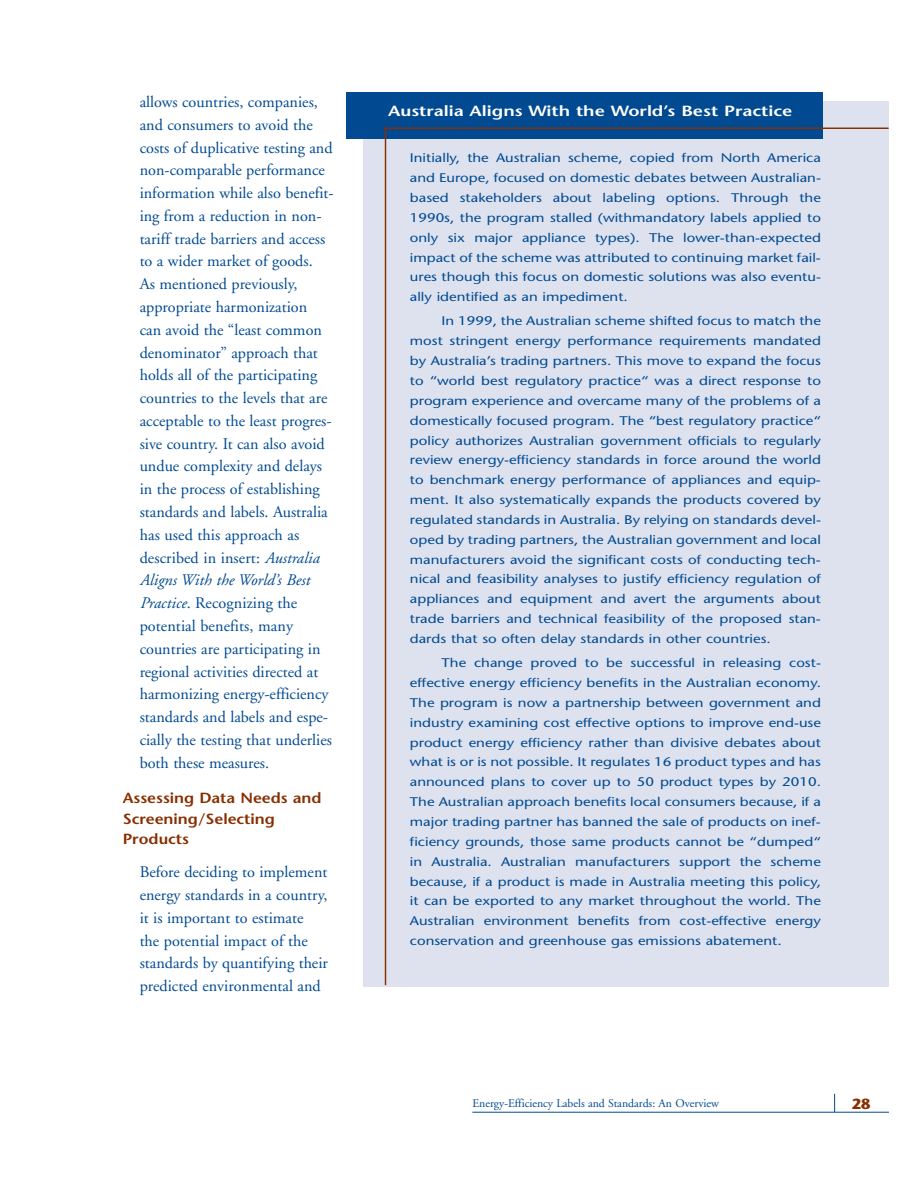
<style>
.page{position:relative;width:918px;height:1188px;background:#fff}
.page>*{position:absolute;margin:0;border:0;box-sizing:border-box;transform-origin:0 0}
.t1{font:16.2px/22.8px "Adobe Garamond";color:#014a91}
.t2{font:600 14.7px/20.5px "Stone Sans";color:#882f01;scale:1.1 1}
.t3{font:600 14.7px "Stone Sans";color:#fff;scale:1.26 1}
.t4{font:700 14.7px "Stone Sans";color:#882f01}
.t5{font:12.45px/19.8px "Stone Sans";color:#014a91;text-align:justify;scale:1.2 1}
.t6{font:11.7px "Adobe Garamond";color:#014a91}
.s1{font-style:italic}
</style>
<div class="page">
<hr style="left:472px;top:1112px;width:417px;height:1px;background:#014a91">
<svg style="left:834px;top:1094px;width:1px;height:18px"></svg>
<div style="left:363px;top:101px;width:525px;height:886px;background:#dee2ef"></div>
<div style="left:346px;top:92px;width:476px;height:47px;background:#014a91"></div>
<hr style="left:384px;top:128px;width:505px;height:1px;background:#882f01">
<hr style="left:385px;top:128px;width:1px;height:857px;background:#882f01">
<p class="t1" style="left:140px;top:92px;width:196px">allows countries, companies, and consumers to avoid the costs of duplicative testing and non-comparable performance information while also benefit&shy;ing from a reduction in non&shy;tariff trade barriers and access to a wider market of goods.<br>As mentioned previously, appropriate harmonization<br>can avoid the “least common denominator” approach that holds all of the participating countries to the levels that are acceptable to the least progres&shy;sive country. It can also avoid undue complexity and delays in the process of establishing standards and labels. Australia has used this approach as described in insert: <span class="s1">Australia<br>Aligns With the World’s Best<br>Practice</span>. Recognizing the potential benefits, many countries are participating in regional activities directed at harmonizing energy-efficiency standards and labels and espe&shy;cially the testing that underlies both these measures.</p>
<p class="t2" style="left:123px;top:789px;width:182px">Assessing Data Needs and<br>Screening/Selecting<br>Products</p>
<h1 class="t1" style="left:140px;top:862px;width:190px">Before deciding to implement energy standards in a country, it is important to estimate<br>the potential impact of the standards by quantifying their predicted environmental and</h1>
<p class="t3" style="left:388px;top:106px;width:322px">Australia Aligns With the World’s Best Practice</p>
<p class="t5" style="left:410px;top:149px;width:344px">Initially, the Australian scheme, copied from North America and Europe, focused on domestic debates between Australian&shy;based stakeholders about labeling options. Through the 1990s, the program stalled (withmandatory labels applied to only six major appliance types). The lower-than-expected impact of the scheme was attributed to continuing market fail&shy;ures though this focus on domestic solutions was also eventu&shy;ally identified as an impediment.</p>
<p class="t5" style="left:410px;top:313px;width:344px;text-indent:32px">In 1999, the Australian scheme shifted focus to match the most stringent energy performance requirements mandated by Australia’s trading partners. This move to expand the focus to “world best regulatory practice“ was a direct response to program experience and overcame many of the problems of a domestically focused program. The “best regulatory practice“ policy authorizes Australian government officials to regularly review energy-efficiency standards in force around the world to benchmark energy performance of appliances and equip&shy;ment. It also systematically expands the products covered by regulated standards in Australia. By relying on standards devel&shy;oped by trading partners, the Australian government and local manufacturers avoid the significant costs of conducting tech&shy;nical and feasibility analyses to justify efficiency regulation of appliances and equipment and avert the arguments about trade barriers and technical feasibility of the proposed stan&shy;dards that so often delay standards in other countries.</p>
<p class="t5" style="left:410px;top:654px;width:344px;text-indent:32px">The change proved to be successful in releasing cost&shy;effective energy efficiency benefits in the Australian economy.<br>The program is now a partnership between government and industry examining cost effective options to improve end-use product energy efficiency rather than divisive debates about what is or is not possible. It regulates 16 product types and has announced plans to cover up to 50 product types by 2010.<br>The Australian approach benefits local consumers because, if a major trading partner has banned the sale of products on inef&shy;ficiency grounds, those same products cannot be “dumped“ in Australia. Australian manufacturers support the scheme because, if a product is made in Australia meeting this policy, it can be exported to any market throughout the world. The Australian environment benefits from cost-effective energy conservation and greenhouse gas emissions abatement.</p>
<p class="t6" style="left:472px;top:1098px;width:248px">Energy-Efficiency Labels and Standards: An Overview</p>
<p class="t4" style="left:852px;top:1099px;width:20px">28</p>
</div>
